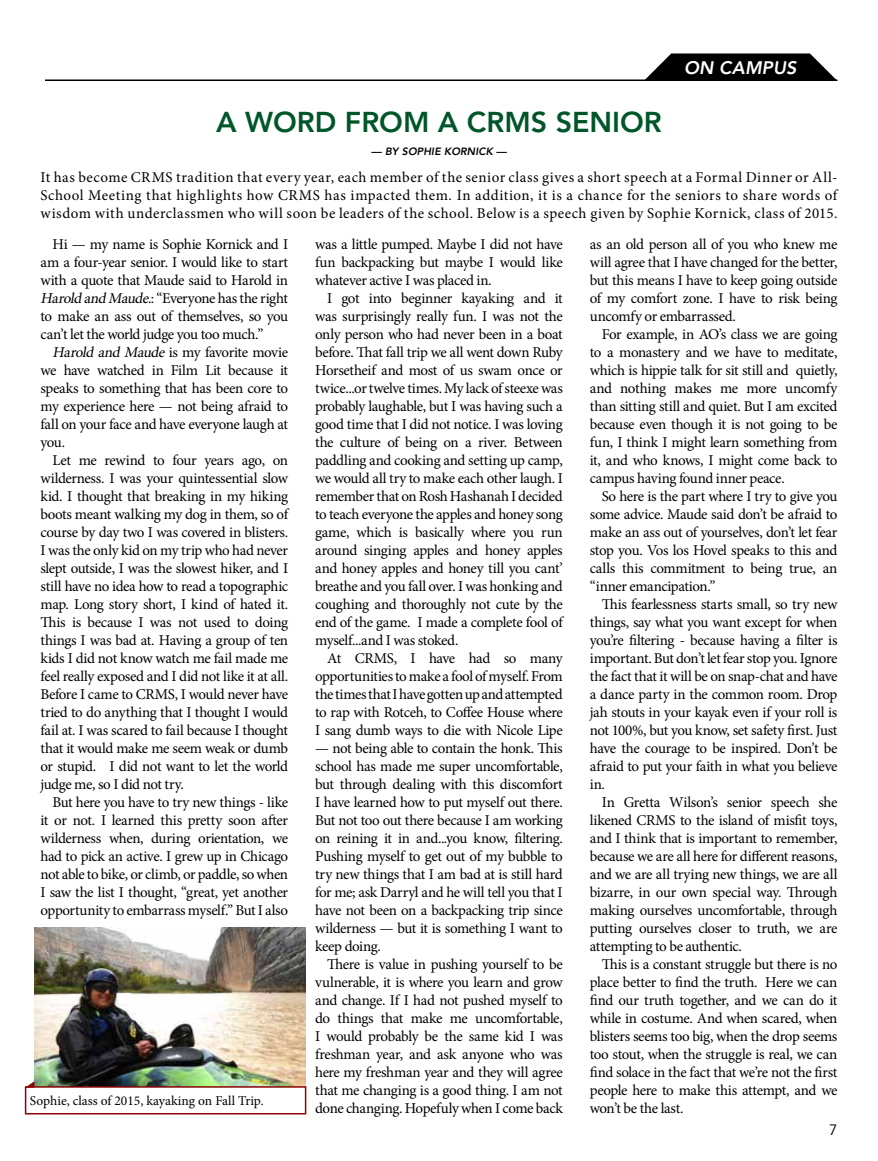
<style>
.page{position:relative;width:878px;height:1161px;background:#fff}
.page>*{position:absolute;margin:0;border:0;box-sizing:border-box;transform-origin:0 0}
.t1{font:800 28.5px "Avenir LT Std";color:#005629}
.t2{font:italic 800 18px "Avenir LT Std";letter-spacing:.01em;color:#fff}
.t3{font:15px/18px "Minion Pro";letter-spacing:-.025em;color:#000;text-align:justify}
.t4{font:15px "Avenir";color:#000}
.t5{font:13.5px "Minion Pro";color:#000}
.t6{font:italic 800 10.5px "Avenir LT Std";letter-spacing:.01em;color:#000}
.s1{font-style:italic}
</style>
<div class="page">
<hr style="left:45px;top:80px;width:792px;height:1px;background:#000">
<svg style="left:643px;top:53px;width:194px;height:27px;background:#292929"></svg>
<img style="left:34px;top:928px;width:272px;height:158px">
<div style="left:25px;top:1086px;width:281px;height:28px;border:2px solid #8b0304"></div>
<svg style="left:25px;top:1080px;width:10px;height:9px"></svg>
<h1 class="t1" style="left:216px;top:105px;width:447px">A WORD FROM A CRMS SENIOR</h1>
<p class="t6" style="left:371px;top:145px;width:137px">— BY SOPHIE KORNICK —</p>
<p class="t2" style="left:684px;top:57px;width:114px">ON CAMPUS</p>
<p class="t3" style="left:40px;top:168px;width:798px">It has become CRMS tradition that every year, each member of the senior class gives a short speech at a Formal Dinner or All-School Meeting that highlights how CRMS has impacted them. In addition, it is a chance for the seniors to share words of wisdom with underclassmen who will soon be leaders of the school. Below is a speech given by Sophie Kornick, class of 2015.</p>
<p class="t3" style="left:40px;top:236px;width:249px;text-indent:12px">Hi — my name is Sophie Kornick and I am a four-year senior. I would like to start with a quote that Maude said to Harold in <span class="s1">Harold and Maude</span>.: “Everyone has the right to make an ass out of themselves, so you can’t let the world judge you too much.”</p>
<p class="t3" style="left:40px;top:344px;width:249px;text-indent:12px"><span class="s1">Harold and Maude</span>is my favorite movie we have watched in Film Lit because it speaks to something that has been core to my experience here — not being afraid to fall on your face and have everyone laugh at you.</p>
<p class="t3" style="left:40px;top:452px;width:249px;text-indent:12px">Let me rewind to four years ago, on wilderness. I was your quintessential slow kid. I thought that breaking in my hiking boots meant walking my dog in them, so of course by day two I was covered in blisters.<br>I was the only kid on my trip who had never slept outside, I was the slowest hiker, and I still have no idea how to read a topographic map. Long story short, I kind of hated it.<br>This is because I was not used to doing things I was bad at. Having a group of ten kids I did not know watch me fail made me feel really exposed and I did not like it at all.<br>Before I came to CRMS, I would never have tried to do anything that I thought I would fail at. I was scared to fail because I thought that it would make me seem weak or dumb or stupid. I did not want to let the world judge me, so I did not try.</p>
<p class="t3" style="left:40px;top:794px;width:249px;text-indent:12px">But here you have to try new things - like it or not. I learned this pretty soon after wilderness when, during orientation, we had to pick an active. I grew up in Chicago not able to bike, or climb, or paddle, so when I saw the list I thought, “great, yet another opportunity to embarrass myself.” But I also</p>
<p class="t5" style="left:30px;top:1092px;width:235px">Sophie, class of 2015, kayaking on Fall Trip.</p>
<p class="t3" style="left:315px;top:236px;width:249px">was a little pumped. Maybe I did not have fun backpacking but maybe I would like whatever active I was placed in.</p>
<p class="t3" style="left:315px;top:290px;width:249px;text-indent:12px">I got into beginner kayaking and it was surprisingly really fun. I was not the only person who had never been in a boat before. That fall trip we all went down Ruby Horsetheif and most of us swam once or twice...or twelve times. My lack of steexe was probably laughable, but I was having such a good time that I did not notice. I was loving the culture of being on a river. Between paddling and cooking and setting up camp, we would all try to make each other laugh. I remember that on Rosh Hashanah I decided to teach everyone the apples and honey song game, which is basically where you run around singing apples and honey apples and honey apples and honey till you cant’ breathe and you fall over. I was honking and coughing and thoroughly not cute by the end of the game. I made a complete fool of myself...and I was stoked.</p>
<p class="t3" style="left:315px;top:650px;width:249px;text-indent:12px">At CRMS, I have had so many opportunities to make a fool of myself. From the times that I have gotten up and attempted to rap with Rotceh, to Coffee House where I sang dumb ways to die with Nicole Lipe</p>
<p class="t3" style="left:315px;top:740px;width:249px">— not being able to contain the honk. This school has made me super uncomfortable, but through dealing with this discomfort I have learned how to put myself out there.<br>But not too out there because I am working on reining it in and...you know, filtering.<br>Pushing myself to get out of my bubble to try new things that I am bad at is still hard for me; ask Darryl and he will tell you that I have not been on a backpacking trip since wilderness — but it is something I want to keep doing.</p>
<p class="t3" style="left:315px;top:956px;width:249px;text-indent:12px">There is value in pushing yourself to be vulnerable, it is where you learn and grow and change. If I had not pushed myself to do things that make me uncomfortable, I would probably be the same kid I was freshman year, and ask anyone who was here my freshman year and they will agree that me changing is a good thing. I am not done changing. Hopefuly when I come back</p>
<p class="t3" style="left:589px;top:236px;width:249px">as an old person all of you who knew me will agree that I have changed for the better, but this means I have to keep going outside of my comfort zone. I have to risk being uncomfy or embarrassed.</p>
<p class="t3" style="left:589px;top:326px;width:249px;text-indent:12px">For example, in AO’s class we are going to a monastery and we have to meditate, which is hippie talk for sit still and quietly, and nothing makes me more uncomfy than sitting still and quiet. But I am excited because even though it is not going to be fun, I think I might learn something from it, and who knows, I might come back to campus having found inner peace.</p>
<p class="t3" style="left:589px;top:488px;width:249px;text-indent:12px">So here is the part where I try to give you some advice. Maude said don’t be afraid to make an ass out of yourselves, don’t let fear stop you. Vos los Hovel speaks to this and calls this commitment to being true, an “inner emancipation.”</p>
<p class="t3" style="left:589px;top:596px;width:249px;text-indent:12px">This fearlessness starts small, so try new things, say what you want except for when you’re filtering - because having a filter is important. But don’t let fear stop you. Ignore the fact that it will be on snap-chat and have a dance party in the common room. Drop jah stouts in your kayak even if your roll is not 100%, but you know, set safety first. Just have the courage to be inspired. Don’t be afraid to put your faith in what you believe in.</p>
<p class="t3" style="left:589px;top:794px;width:249px;text-indent:12px">In Gretta Wilson’s senior speech she likened CRMS to the island of misfit toys, and I think that is important to remember, because we are all here for different reasons, and we are all trying new things, we are all bizarre, in our own special way. Through making ourselves uncomfortable, through putting ourselves closer to truth, we are attempting to be authentic.</p>
<p class="t3" style="left:589px;top:956px;width:249px;text-indent:12px">This is a constant struggle but there is no place better to find the truth. Here we can find our truth together, and we can do it while in costume. And when scared, when blisters seems too big, when the drop seems too stout, when the struggle is real, we can find solace in the fact that we’re not the first people here to make this attempt, and we won’t be the last.</p>
<p class="t4" style="left:829px;top:1121px;width:10px">7</p>
</div>
